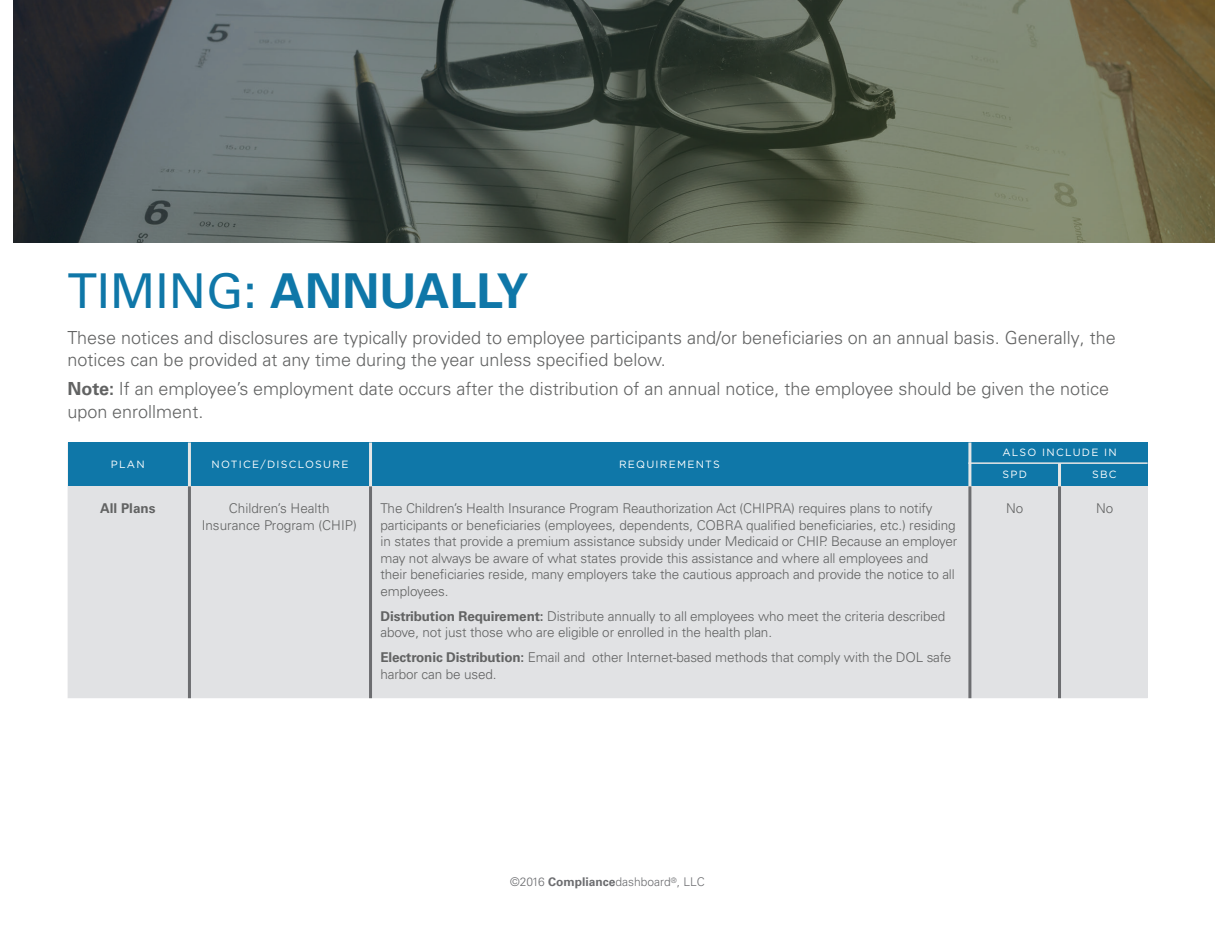
<style>
.page{position:relative;width:1215px;height:945px;background:#fff}
.page>*{position:absolute;margin:0;border:0;box-sizing:border-box;transform-origin:0 0}
.t1{font:700 48px "Univers LT Pro 65";color:#0f77a8}
.t2{font:300 18px/22.5px "Univers LT Pro 45";color:#626363}
.t3{font:300 13.5px/16.5px "Univers LT Pro 45";letter-spacing:-.01em;color:#626363}
.t4{font:700 13.5px "Univers LT Pro 65";color:#626363}
.t5{font:300 12px "Univers LT Pro 45";color:#6c6d70}
.t6{font:10.5px/22.4px "Gotham";letter-spacing:.12em;color:#fff;text-align:right}
.s1{font-family:"Univers LT Pro 55 Roman";font-weight:400}
.s2{font-family:"Univers LT Pro 65";font-weight:700}
</style>
<div class="page">
<div style="left:68px;top:443px;width:1080px;height:43px;background:#0f77a8"></div>
<div style="left:68px;top:486px;width:1080px;height:212px;background:#e1e2e4"></div>
<hr style="left:188px;top:443px;width:3px;height:56px;background:#e6e7e6">
<hr style="left:369px;top:443px;width:3px;height:56px;background:#e6e7e6">
<hr style="left:968px;top:443px;width:3px;height:56px;background:#e6e7e6">
<hr style="left:188px;top:486px;width:3px;height:212px;background:#6c6d70">
<hr style="left:369px;top:486px;width:3px;height:212px;background:#6c6d70">
<hr style="left:968px;top:486px;width:3px;height:212px;background:#6c6d70">
<hr style="left:1058px;top:463px;width:3px;height:35px;background:#e6e7e6">
<hr style="left:968px;top:462px;width:180px;height:2px;background:#e6e7e6">
<hr style="left:1058px;top:486px;width:3px;height:212px;background:#6c6d70">
<img style="left:14px;top:0;width:1201px;height:242px">
<h1 class="t1" style="left:68px;top:263px;width:463px"><span class="s1">timing:</span> annually</h1>
<h2 class="t2" style="left:68px;top:326px;width:1050px">These notices and disclosures are typically provided to employee participants and/or beneficiaries on an annual basis. Generally, the notices can be provided at any time during the year unless specified below.</h2>
<h2 class="t2" style="left:68px;top:378px;width:1043px"><span class="s2">Note:</span> If an employee’s employment date occurs after the distribution of an annual notice, the employee should be given the notice upon enrollment.</h2>
<p class="t6" style="left:111px;top:452px;width:33px">PLAN</p>
<p class="t6" style="left:212px;top:452px;width:138px">NOTICE/D ISCLOSURE</p>
<p class="t6" style="left:619px;top:452px;width:101px">REQUIREMENTS</p>
<p class="t3" style="left:229px;top:500px;width:102px">Children’s Health</p>
<p class="t3" style="left:1006px;top:500px;width:19px">No</p>
<p class="t3" style="left:1096px;top:500px;width:19px">No</p>
<p class="t3" style="left:202px;top:517px;width:157px">Insurance Program (CHIP)</p>
<p class="t6" style="left:1002px;top:440px;width:116px">ALSO INCLUDE IN<br>SBC</p>
<p class="t6" style="left:1002px;top:463px;width:24px">SPD</p>
<p class="t3" style="left:381px;top:500px;width:578px">The Children’s Health Insurance Program Reauthorization Act (CHIPRA) requires plans to notify participants or beneficiaries (employees, dependents, COBRA qualified beneficiaries, etc.) residing in states that provide a premium assistance subsidy under Medicaid or CHIP. Because an employer may not always be aware of what states provide this assistance and where all employees and their beneficiaries reside, many employers take the cautious approach and provide the notice to all employees.</p>
<p class="t3" style="left:381px;top:608px;width:566px"><span class="s2">Distribution Requirement:</span> Distribute annually to all employees who meet the criteria described above, not just those who are eligible or enrolled in the health plan.</p>
<p class="t3" style="left:381px;top:649px;width:572px"><span class="s2">Electronic Distribution:</span> Email and other Internet-based methods that comply with the DOL safe harbor can be used.</p>
<p class="t4" style="left:100px;top:500px;width:57px">All Plans</p>
<p class="t5" style="left:510px;top:875px;width:196px">©2016 <span class="s2">Compliance</span>dashboard<sup>®</sup>, LLC</p>
</div>
